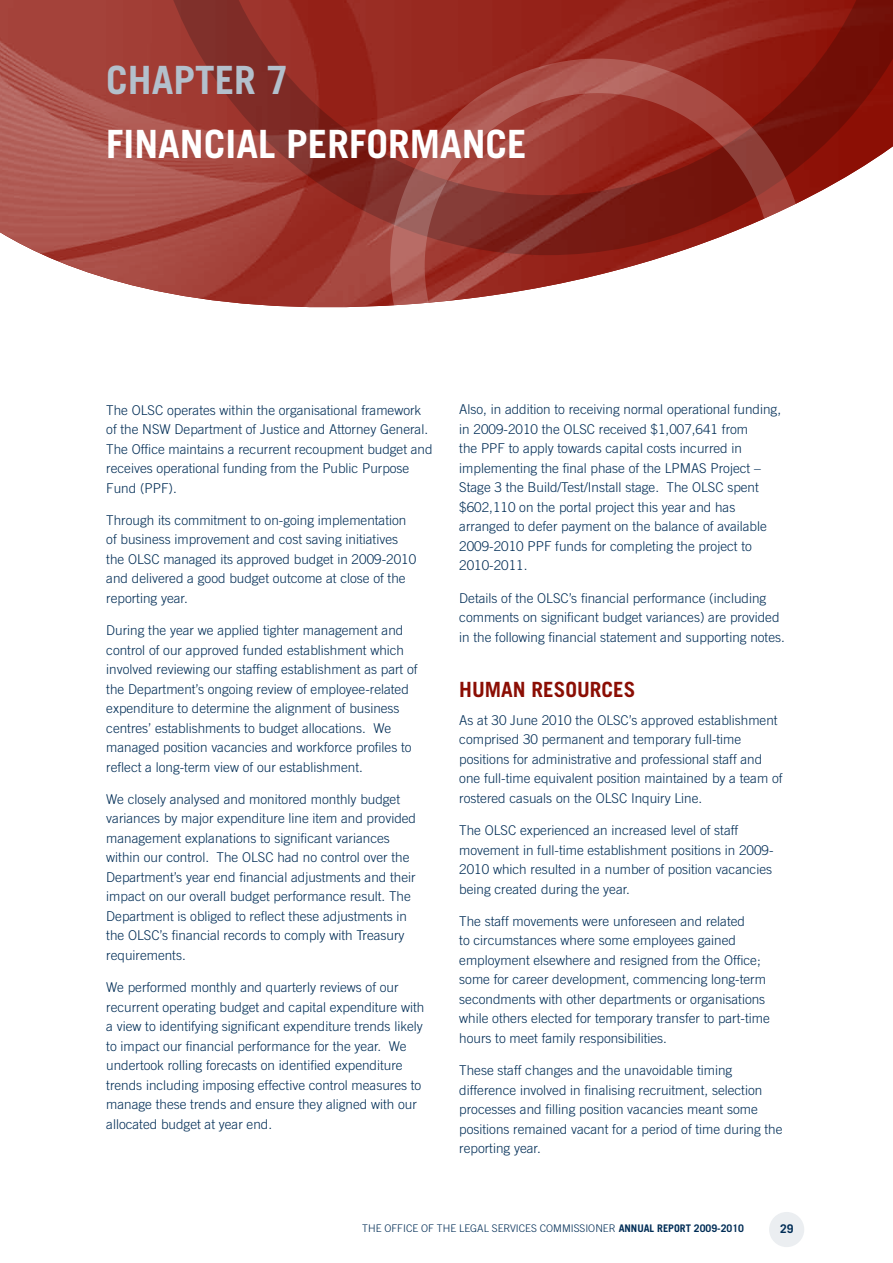
<style>
.page{position:relative;width:893px;height:1263px;background:#fff}
.page>*{position:absolute;margin:0;border:0;box-sizing:border-box;transform-origin:0 0}
.t1{font:700 39px "Trade Gothic";color:#fff}
.t2{font:700 39px "Trade Gothic";color:#b3c0cc}
.t3{font:700 21px "Trade Gothic";color:#8b0e04}
.t4{font:300 13.5px/19.5px "Trade Gothic";color:#002d56}
.t5{font:700 12px "Trade Gothic";color:#002d56}
.t6{font:300 10.5px "Trade Gothic";color:#002d56}
.s1{font-weight:700}
</style>
<div class="page">
<div style="left:769px;top:1212px;width:35px;height:35px;background:#ebeef1;border-radius:50%"></div>
<img style="left:0;top:0;width:390px;height:308px">
<svg style="left:146px;top:0;width:747px;height:255px;background:#9a3a32"></svg>
<svg style="left:390px;top:59px;width:415px;height:247px"></svg>
<h1 class="t2" style="left:106px;top:56px;width:184px">CHAPTER 7</h1>
<h1 class="t1" style="left:106px;top:120px;width:422px">FI NANCIAL PERFORMANCE</h1>
<p class="t4" style="left:106px;top:400px;width:328px">The OLSC operates within the organisational framework of the NSW Department of Justice and Attorney General.<br>The Office maintains a recurrent recoupment budget and receives operational funding from the Public Purpose Fund (PPF).</p>
<p class="t4" style="left:106px;top:510px;width:311px">Through its commitment to on-going implementation of business improvement and cost saving initiatives the OLSC managed its approved budget in 2009-2010 and delivered a good budget outcome at close of the reporting year.</p>
<p class="t4" style="left:106px;top:620px;width:313px">During the year we applied tighter management and control of our approved funded establishment which involved reviewing our staffing establishment as part of the Department’s ongoing review of employee-related expenditure to determine the alignment of business centres’ establishments to budget allocations. We managed position vacancies and workforce profiles to reflect a long-term view of our establishment.</p>
<p class="t4" style="left:106px;top:789px;width:311px">We closely analysed and monitored monthly budget variances by major expenditure line item and provided management explanations to significant variances within our control. The OLSC had no control over the Department’s year end financial adjustments and their impact on our overall budget performance result. The Department is obliged to reflect these adjustments in the OLSC’s financial records to comply with Treasury requirements.</p>
<p class="t4" style="left:106px;top:977px;width:320px">We performed monthly and quarterly reviews of our recurrent operating budget and capital expenditure with a view to identifying significant expenditure trends likely to impact our financial performance for the year. We undertook rolling forecasts on identified expenditure trends including imposing effective control measures to manage these trends and ensure they aligned with our allocated budget at year end.</p>
<p class="t4" style="left:459px;top:400px;width:323px">Also, in addition to receiving normal operational funding, in 2009-2010 the OLSC received $1,007,641 from<br>the PPF to apply towards capital costs incurred in implementing the final phase of the LPMAS Project – Stage 3 the Build/Test/I nstall stage. The OLSC spent $602,110 on the portal project this year and has arranged to defer payment on the balance of available 2009-2010 PPF funds for completing the project to 2010-2011.</p>
<p class="t4" style="left:459px;top:588px;width:327px">Details of the OLSC’s financial performance (including comments on significant budget variances) are provided in the following financial statement and supporting notes.</p>
<h2 class="t3" style="left:459px;top:676px;width:14px">HUMAN</h2>
<h2 class="t3" style="left:532px;top:676px;width:24px">RESOURCES</h2>
<p class="t4" style="left:459px;top:710px;width:325px">As at 30 June 2010 the OLSC’s approved establishment comprised 30 permanent and temporary full-time positions for administrative and professional staff and one full-time equivalent position maintained by a team of rostered casuals on the OLSC I nquiry Line.</p>
<p class="t4" style="left:459px;top:820px;width:316px">The OLSC experienced an increased level of staff movement in full-time establishment positions in 2009- 2010 which resulted in a number of position vacancies being created during the year.</p>
<p class="t4" style="left:459px;top:911px;width:312px">The staff movements were unforeseen and related<br>to circumstances where some employees gained employment elsewhere and resigned from the Office; some for career development, commencing long-term secondments with other departments or organisations while others elected for temporary transfer to part-time hours to meet family responsibilities.</p>
<p class="t4" style="left:459px;top:1060px;width:325px">These staff changes and the unavoidable timing difference involved in finalising recruitment, selection processes and filling position vacancies meant some positions remained vacant for a period of time during the reporting year.</p>
<p class="t6" style="left:362px;top:1222px;width:383px">The Office of the Legal Services Commissioner <span class="s1">ANNUAL REPORT 2009-2010</span></p>
<p class="t5" style="left:780px;top:1221px;width:15px">29</p>
</div>
